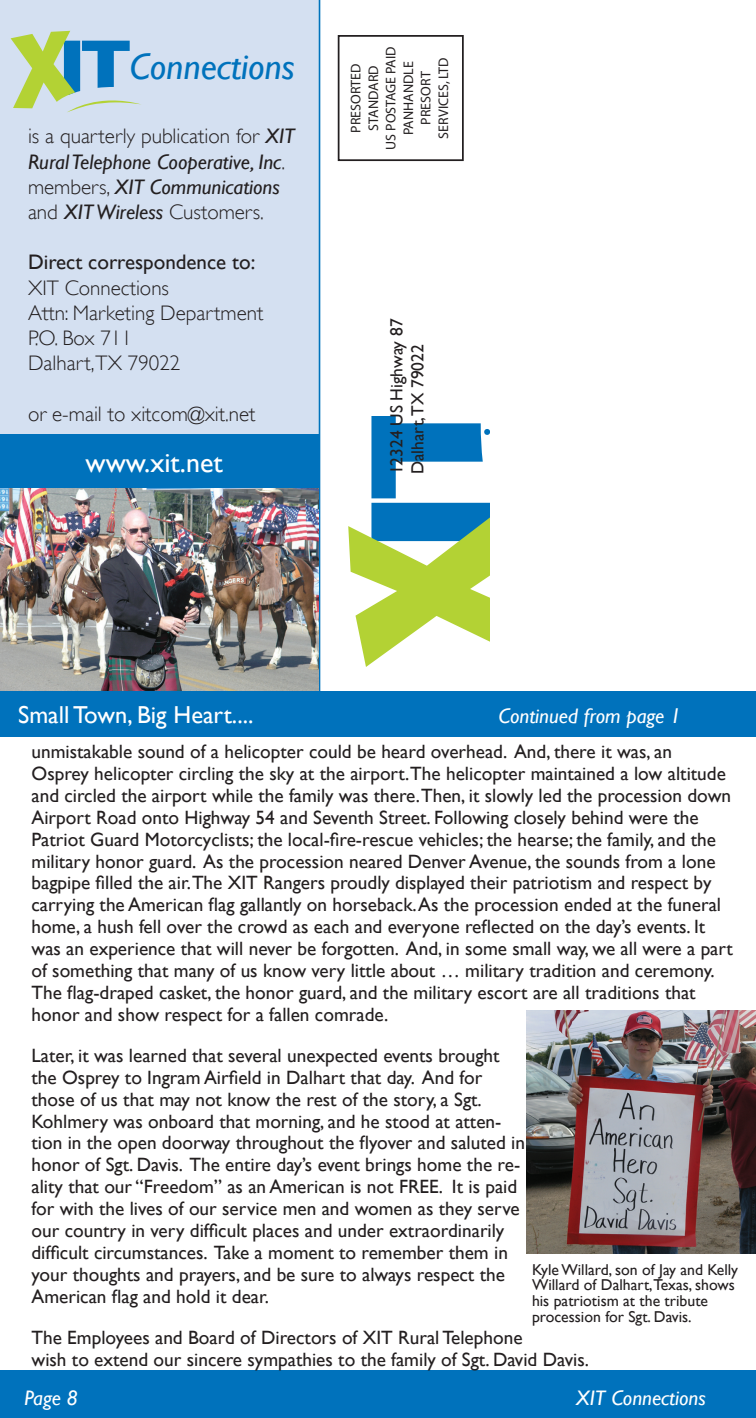
<style>
.page{position:relative;width:756px;height:1418px;background:#fff}
.page>*{position:absolute;margin:0;border:0;box-sizing:border-box;transform-origin:0 0}
.t1{font:italic 36.75px "Gill Sans";color:#0072bc}
.t2{font:28px "Gill Sans";color:#fff}
.t3{font:24.5px "Gill Sans";color:#fff}
.t4{font:300 21px/25.2px "Gill Sans";color:#231f20}
.t5{font:italic 21px/25.2px "Gill Sans";color:#231f20}
.t6{font:italic 21px "Gill Sans";color:#fff}
.t7{font:19.25px/21.9px "Gill Sans";color:#231f20}
.t8{font:17.5px/21px "Gill Sans";color:#231f20}
.t9{font:15.75px/15.8px "Gill Sans";color:#231f20}
.t10{font:14px/17.5px "Myriad";color:#231f20}
.s1{font-weight:300;font-style:normal}
.s2{font-weight:400}
</style>
<div class="page">
<div style="left:0;top:1370px;width:756px;height:48px;background:#0072bc"></div>
<div style="left:0;top:0;width:318px;height:482px;background:#d4e0f1"></div>
<div style="left:0;top:434px;width:319px;height:56px;background:#0072bc"></div>
<svg style="left:11px;top:31px;width:130px;height:81px"></svg>
<svg style="left:348px;top:416px;width:142px;height:251px"></svg>
<div style="left:338px;top:35px;width:126px;height:126px;border:2px solid #231f20"></div>
<hr style="left:319px;top:0;width:1px;height:722px;background:#0072bc">
<img style="left:0;top:488px;width:319px;height:203px">
<img style="left:527px;top:1010px;width:229px;height:243px">
<div style="left:0;top:691px;width:756px;height:46px;background:#0072bc"></div>
<p class="t1" style="left:130px;top:45px;width:167px">Connections</p>
<p class="t5" style="left:28px;top:123px;width:268px"><span class="s1">is a quarterly publication for</span> XIT<br>Rural Telephone Cooperative, Inc<span class="s1">. members,</span> XIT Communications <span class="s1">and</span> XIT Wireless <span class="s1">Customers.</span></p>
<p class="t4" style="left:28px;top:250px;width:237px"><span class="s2">Direct correspondence to:<br></span>XIT Connections<br>Attn: Marketing Department</p>
<p class="t4" style="left:28px;top:325px;width:154px">P.O. Box 711<br>Dalhart,TX 79022</p>
<p class="t4" style="left:28px;top:401px;width:229px">or e-mail to xitcom@xit.net</p>
<p class="t2" style="left:86px;top:446px;width:139px">www.xit.net</p>
<p class="t10" style="left:383px;top:150px;width:105px;text-align:center;rotate:-90deg">US POSTAGE PAID<br>PANHANDLE<br>PRESORT<br>SERVICES, LTD</p>
<p class="t10" style="left:348px;top:133px;width:71px;rotate:-90deg">PRESORTED<br>STANDARD</p>
<p class="t8" style="left:386px;top:474px;width:157px;rotate:-90deg">12324 US Highway 87<br>Dalhart,TX 79022</p>
<p class="t3" style="left:18px;top:700px;width:237px">Small Town, Big Heart....</p>
<p class="t6" style="left:499px;top:703px;width:184px">Continued from page 1</p>
<p class="t7" style="left:32px;top:740px;width:642px">unmistakable sound of a helicopter could be heard overhead. And, there it was, an</p>
<p class="t7" style="left:32px;top:762px;width:703px">Osprey helicopter circling the sky at the airport.The helicopter maintained a low altitude and circled the airport while the family was there.Then, it slowly led the procession down Airport Road onto Highway 54 and Seventh Street. Following closely behind were the Patriot Guard Motorcyclists; the local-fire-rescue vehicles; the hearse; the family, and the military honor guard. As the procession neared Denver Avenue, the sounds from a lone bagpipe filled the air.The XIT Rangers proudly displayed their patriotism and respect by carrying the American flag gallantly on horseback. As the procession ended at the funeral home, a hush fell over the crowd as each and everyone reflected on the day’s events. It was an experience that will never be forgotten. And, in some small way, we all were a part of something that many of us know very little about … military tradition and ceremony.<br>The flag-draped casket, the honor guard, and the military escort are all traditions that honor and show respect for a fallen comrade.</p>
<p class="t7" style="left:32px;top:1044px;width:495px">Later, it was learned that several unexpected events brought the Osprey to Ingram Airfield in Dalhart that day. And for those of us that may not know the rest of the story, a Sgt.<br>Kohlmery was onboard that morning, and he stood at atten&shy;tion in the open doorway throughout the flyover and saluted in honor of Sgt. Davis. The entire day’s event brings home the re&shy;ality that our “Freedom” as an American is not FREE. It is paid for with the lives of our service men and women as they serve our country in very difficult places and under extraordinarily difficult circumstances. Take a moment to remember them in your thoughts and prayers, and be sure to always respect the American flag and hold it dear.</p>
<p class="t7" style="left:32px;top:1326px;width:559px">The Employees and Board of Directors of XIT Rural Telephone<br>wish to extend our sincere sympathies to the family of Sgt. David Davis.</p>
<p class="t9" style="left:532px;top:1261px;width:208px">Kyle Willard, son of Jay and Kelly<br>Willard of Dalhart,Texas, shows his patriotism at the tribute procession for Sgt. Davis.</p>
<p class="t6" style="left:24px;top:1385px;width:55px">Page 8</p>
<p class="t6" style="left:576px;top:1385px;width:132px">XIT Connections</p>
</div>
